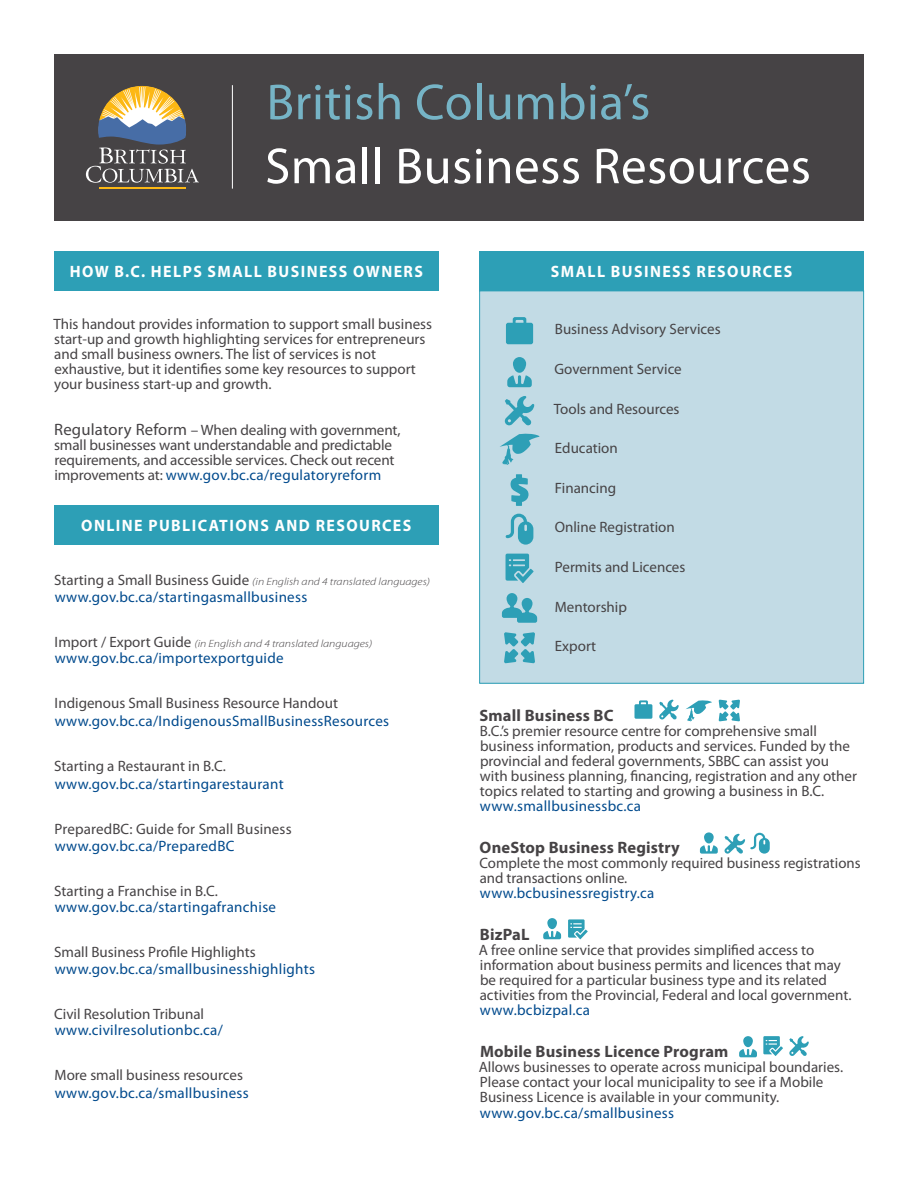
<style>
.page{position:relative;width:918px;height:1188px;background:#fff}
.page>*{position:absolute;margin:0;border:0;box-sizing:border-box;transform-origin:0 0}
.t1{font:51px/63.9px "Myriad Pro";letter-spacing:.01em;color:#fff}
.t2{font:700 16.5px "Myriad Pro";letter-spacing:.09em;color:#fff;scale:.96 1}
.t3{font:700 16.5px "Myriad Pro";letter-spacing:.01em;color:#464345}
.t4{font:15px/15px "Myriad Pro";color:#464345}
.t5{font:15px/18px "Myriad Pro";letter-spacing:.02em;color:#004a8d}
.t6{font:15px/18px "Myriad Pro";color:#004a8d}
.t7{font:italic 300 10.5px "Myriad Pro";color:#464345;scale:1.15 1}
.s1{color:#76b4c6}
.s2{font-size:16.5px}
.s3{color:#004a8d}
.s4{font-weight:400;font-style:normal;font-size:15px}
.s5{color:#464345}
</style>
<div class="page">
<div style="left:54px;top:251px;width:385px;height:40px;background:#2d9fb6"></div>
<div style="left:54px;top:505px;width:385px;height:40px;background:#2d9fb6"></div>
<div style="left:479px;top:251px;width:385px;height:40px;background:#2d9fb6"></div>
<div style="left:54px;top:54px;width:810px;height:166px;background:#464345"></div>
<hr style="left:99px;top:188px;width:87px;height:1px;background:#fcb814">
<svg style="left:86px;top:86px;width:113px;height:97px"></svg>
<hr style="left:232px;top:85px;width:1px;height:104px;background:#fff">
<svg style="left:686px;top:700px;width:26px;height:21px"></svg>
<svg style="left:659px;top:700px;width:20px;height:20px"></svg>
<svg style="left:634px;top:700px;width:18px;height:19px"></svg>
<svg style="left:719px;top:700px;width:21px;height:21px"></svg>
<svg style="left:789px;top:1036px;width:20px;height:20px"></svg>
<svg style="left:763px;top:1036px;width:20px;height:20px"></svg>
<svg style="left:739px;top:1036px;width:18px;height:21px"></svg>
<svg style="left:725px;top:833px;width:45px;height:21px"></svg>
<svg style="left:700px;top:832px;width:18px;height:22px"></svg>
<svg style="left:568px;top:919px;width:20px;height:20px"></svg>
<svg style="left:543px;top:918px;width:18px;height:21px"></svg>
<div style="left:480px;top:291px;width:384px;height:392px;background:#c2dbe5"></div>
<div style="left:479px;top:291px;width:385px;height:393px;border:1px solid #2d9fb6"></div>
<svg style="left:500px;top:433px;width:40px;height:32px"></svg>
<svg style="left:505px;top:396px;width:29px;height:30px"></svg>
<svg style="left:506px;top:317px;width:27px;height:27px"></svg>
<svg style="left:511px;top:474px;width:18px;height:32px"></svg>
<svg style="left:507px;top:357px;width:25px;height:30px"></svg>
<svg style="left:506px;top:514px;width:27px;height:31px"></svg>
<svg style="left:506px;top:554px;width:28px;height:29px"></svg>
<svg style="left:504px;top:632px;width:31px;height:31px"></svg>
<svg style="left:502px;top:593px;width:35px;height:30px"></svg>
<p class="t1" style="left:265px;top:69px;width:547px"><span class="s1">British Columbia’s<br></span>Small Business Resources</p>
<p class="t2" style="left:70px;top:261px;width:369px">HOW B.C. HELPS SMALL BUSINESS OWNERS</p>
<p class="t4" style="left:53px;top:316px;width:380px">This handout provides information to support small business start-up and growth highlighting services for entrepreneurs and small business owners. The list of services is not exhaustive, but it identifies some key resources to support your business start-up and growth.</p>
<p class="t4" style="left:54px;top:422px;width:348px"><span class="s2">Regulatory Reform</span> – When dealing with government, small businesses want understandable and predictable requirements, and accessible services. Check out recent improvements at: <span class="s3">www.gov.bc.ca/regulatoryreform</span></p>
<p class="t2" style="left:81px;top:515px;width:345px">ONLINE PUBLICATIONS AND RESOURCES</p>
<p class="t7" style="left:54px;top:575px;width:328px"><span class="s4">Starting a Small Business Guide</span> (in English and 4 translated languages)</p>
<p class="t5" style="left:55px;top:587px;width:254px">www.gov.bc.ca/startingasmallbusiness</p>
<p class="t7" style="left:55px;top:637px;width:278px"><span class="s4">Import / Export Guide</span> (in English and 4 translated languages)</p>
<p class="t5" style="left:55px;top:649px;width:230px">www.gov.bc.ca/importexportguide</p>
<p class="t4" style="left:55px;top:695px;width:285px">Indigenous Small Business Resource Handout</p>
<p class="t5" style="left:55px;top:712px;width:336px">www.gov.bc.ca/IndigenousSmallBusinessResources</p>
<p class="t5" style="left:54px;top:757px;width:231px"><span class="s5">Starting a Restaurant in B.C. </span>www.gov.bc.ca/startingarestaurant</p>
<p class="t4" style="left:55px;top:821px;width:238px">PreparedBC: Guide for Small Business</p>
<p class="t5" style="left:55px;top:836px;width:181px">www.gov.bc.ca/PreparedBC</p>
<p class="t4" style="left:54px;top:883px;width:165px">Starting a Franchise in B.C.</p>
<p class="t5" style="left:55px;top:898px;width:223px">www.gov.bc.ca/startingafranchise</p>
<p class="t4" style="left:54px;top:944px;width:203px">Small Business Profile Highlights</p>
<p class="t5" style="left:55px;top:959px;width:262px">www.gov.bc.ca/smallbusinesshighlights</p>
<p class="t4" style="left:54px;top:1006px;width:151px">Civil Resolution Tribunal</p>
<p class="t5" style="left:55px;top:1021px;width:170px">www.civilresolutionbc.ca/</p>
<p class="t6" style="left:55px;top:1066px;width:196px"><span class="s5">More small business resources </span>www.gov.bc.ca/smallbusiness</p>
<p class="t2" style="left:551px;top:261px;width:253px">SMALL BUSINESS RESOURCES</p>
<p class="t4" style="left:555px;top:322px;width:167px">Business Advisory Services</p>
<p class="t4" style="left:554px;top:361px;width:129px">Government Service</p>
<p class="t4" style="left:554px;top:401px;width:127px">Tools and Resources</p>
<p class="t4" style="left:555px;top:440px;width:64px">Education</p>
<p class="t4" style="left:555px;top:480px;width:63px">Financing</p>
<p class="t4" style="left:555px;top:520px;width:122px">Online Registration</p>
<p class="t4" style="left:555px;top:559px;width:132px">Permits and Licences</p>
<p class="t4" style="left:555px;top:599px;width:74px">Mentorship</p>
<p class="t4" style="left:555px;top:638px;width:43px">Export</p>
<p class="t3" style="left:480px;top:705px;width:135px">Small Business BC</p>
<p class="t4" style="left:480px;top:723px;width:379px">B.C.’s premier resource centre for comprehensive small business information, products and services. Funded by the provincial and federal governments, SBBC can assist you with business planning, financing, registration and any other topics related to starting and growing a business in B.C. <span class="s3">www.smallbusinessbc.ca</span></p>
<p class="t3" style="left:480px;top:837px;width:202px">OneStop Business Registry</p>
<p class="t4" style="left:479px;top:855px;width:383px">Complete the most commonly required business registrations and transactions online.</p>
<p class="t5" style="left:480px;top:884px;width:176px">www.bcbusinessregistry.ca</p>
<p class="t3" style="left:480px;top:924px;width:51px">BizPaL</p>
<p class="t4" style="left:479px;top:942px;width:374px">A free online service that provides simplified access to information about business permits and licences that may be required for a particular business type and its related activities from the Provincial, Federal and local government. <span class="s3">www.bcbizpal.ca</span></p>
<p class="t3" style="left:480px;top:1041px;width:250px">Mobile Business Licence Program</p>
<p class="t4" style="left:479px;top:1059px;width:366px">Allows businesses to operate across municipal boundaries.<br>Please contact your local municipality to see if a Mobile<br>Business Licence is available in your community.</p>
<p class="t5" style="left:480px;top:1104px;width:196px">www.gov.bc.ca/smallbusiness</p>
</div>
